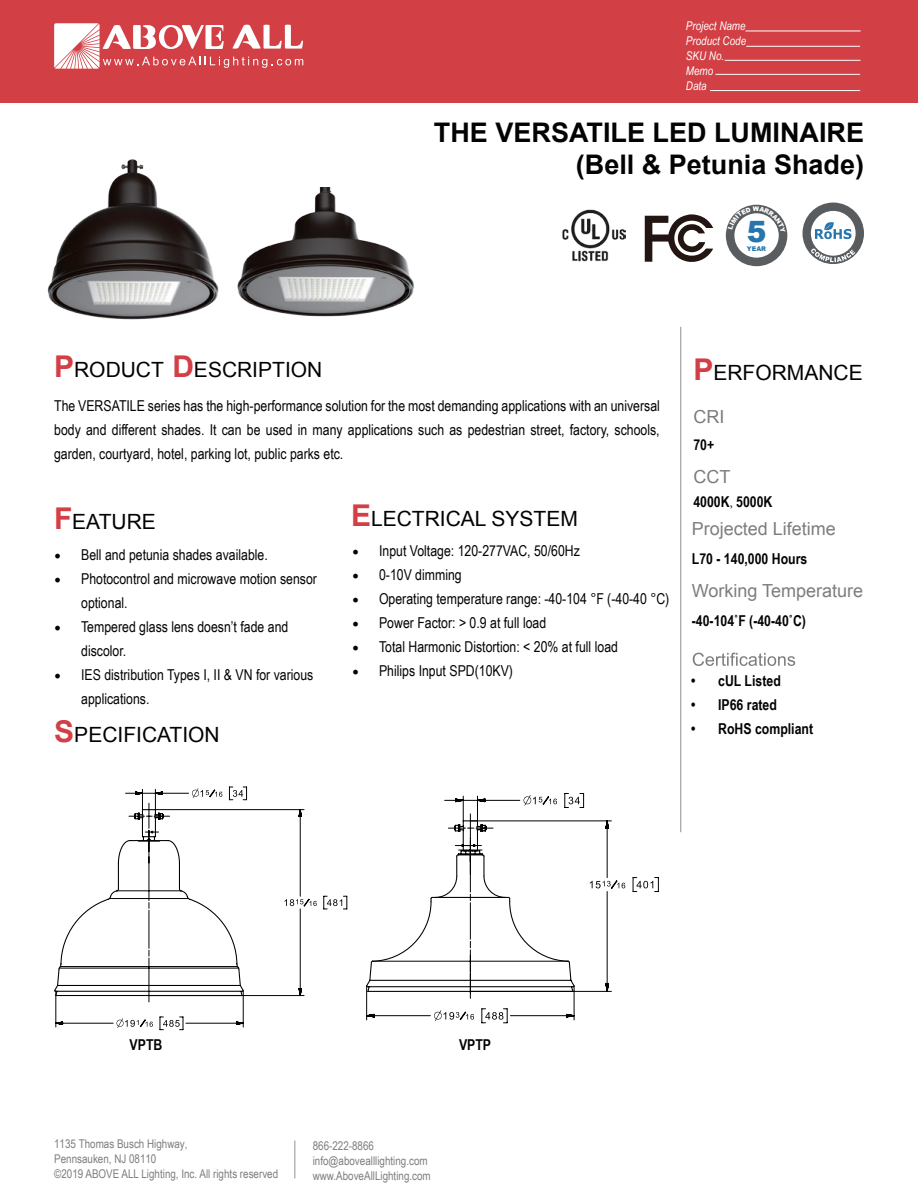
<style>
.page{position:relative;width:918px;height:1188px;background:#fff}
.page>*{position:absolute;margin:0;border:0;box-sizing:border-box;transform-origin:0 0}
.t1{font:900 29.4px "Arial";color:#2675ad}
.t2{font:700 27px/32.4px "Arial";color:#030303;text-align:right}
.t3{font:21px "Arial";color:#030303}
.t4{font:18px "Arial";color:#7e7c80}
.t5{font:15px/24px "Arial Narrow";color:#030303}
.t6{font:700 15px "Arial Narrow";color:#030303}
.t7{font:12px/15px "Arial Narrow";color:#7e7c80}
.t8{font:italic 12px/15px "Arial Narrow";color:#fff}
.t9{font:900 6.45px "Arial";color:#2675ad}
.t10{font:900 6.45px "Arial";color:#fff}
.s1{font-weight:700;font-size:30px;color:#d23f45}
.s2{font-family:"Minion Pro";font-size:18px}
.s3{font-family:"Arial"}
.s4{font-family:"Adobe Song Std";font-weight:300}
</style>
<div class="page">
<div style="left:0;top:0;width:918px;height:103px;background:#d23f45"></div>
<svg style="left:54px;top:23px;width:249px;height:46px"></svg>
<hr style="left:294px;top:1141px;width:1px;height:37px;background:#8e9097">
<svg style="left:693px;top:653px;width:102px;height:13px"></svg>
<img style="left:47px;top:159px;width:172px;height:161px">
<img style="left:237px;top:188px;width:177px;height:129px">
<svg style="left:645px;top:214px;width:68px;height:48px"></svg>
<div style="left:803px;top:203px;width:61px;height:61px;background:#595c5f;border-radius:50%"></div>
<div style="left:811px;top:211px;width:45px;height:45px;background:#fff;border-radius:50%"></div>
<svg style="left:811px;top:249px;width:44px;height:13px"></svg>
<svg style="left:815px;top:222px;width:37px;height:17px"></svg>
<svg style="left:55px;top:787px;width:292px;height:243px"></svg>
<svg style="left:366px;top:793px;width:293px;height:230px"></svg>
<div style="left:726px;top:205px;width:61px;height:61px;background:#5a5d60;border-radius:50%"></div>
<div style="left:734px;top:213px;width:45px;height:45px;background:#fff;border-radius:50%"></div>
<img style="left:562px;top:209px;width:63px;height:53px">
<hr style="left:680px;top:327px;width:1px;height:505px;background:#8e9097">
<hr style="left:745px;top:31px;width:116px;height:1px;background:#fff">
<hr style="left:746px;top:46px;width:114px;height:1px;background:#fff">
<hr style="left:725px;top:60px;width:135px;height:1px;background:#fff">
<hr style="left:715px;top:74px;width:145px;height:1px;background:#fff">
<hr style="left:710px;top:90px;width:150px;height:1px;background:#fff">
<svg style="left:728px;top:207px;width:23px;height:22px"></svg>
<svg style="left:759px;top:207px;width:27px;height:25px"></svg>
<p class="t8" style="left:686px;top:18px;width:62px">Project Name<br>Product Code<br>SKU No.<br>Memo<br>Data</p>
<h2 class="t2" style="left:434px;top:117px;width:432px">THE VERSATILE LED LUMINAIRE (Bell &amp; Petunia Shade)</h2>
<p class="t10" style="left:753px;top:204px;width:8px">W</p>
<h1 class="t1" style="left:747px;top:210px;width:21px">5</h1>
<p class="t9" style="left:747px;top:244px;width:21px">YEAR</p>
<h3 class="t3" style="left:54px;top:356px;width:270px"><span class="s1">P</span>RODUCT <span class="s1">D</span>ESCRIPTION</h3>
<p class="t5" style="left:54px;top:393px;width:607px;text-align:justify">The VERSATILE series has the high-performance solution for the most demanding applications with an universal body and different shades. It can be used in many applications such as pedestrian street, factory, schools, garden, courtyard, hotel, parking lot, public parks etc.</p>
<h3 class="t3" style="left:54px;top:508px;width:103px"><span class="s1">F</span>EATURE</h3>
<p class="t5" style="left:54px;top:542px;width:215px"><span class="s2">•</span> Bell and petunia shades available.</p>
<p class="t5" style="left:81px;top:566px;width:237px;text-indent:-27px"><span class="s2">•</span> Photocontrol and microwave motion sensor optional.</p>
<p class="t5" style="left:81px;top:614px;width:209px;text-indent:-27px"><span class="s2">•</span> Tempered glass lens doesn’t fade and discolor.</p>
<p class="t5" style="left:81px;top:662px;width:234px;text-indent:-27px"><span class="s2">•</span> IES distribution Types I, II &amp; VN for various applications.</p>
<h3 class="t3" style="left:54px;top:721px;width:167px"><span class="s1">S</span>PECIFICATION</h3>
<h3 class="t3" style="left:351px;top:505px;width:228px"><span class="s1">E</span>LECTRICAL SYSTEM</h3>
<p class="t5" style="left:352px;top:538px;width:229px"><span class="s2">•</span> Input Voltage: 120-277VAC, 50/60Hz</p>
<p class="t5" style="left:352px;top:562px;width:111px"><span class="s2">•</span> 0-10V dimming</p>
<p class="t5" style="left:352px;top:586px;width:319px"><span class="s2">•</span> Operating temperature range: -40-104 <span class="s3">°</span>F (-40-40 <span class="s3">°</span>C)</p>
<p class="t5" style="left:352px;top:610px;width:196px"><span class="s2">•</span> Power Factor: &gt; 0.9 at full load</p>
<p class="t5" style="left:352px;top:634px;width:267px"><span class="s2">•</span> Total Harmonic Distortion: &lt; 20% at full load</p>
<p class="t5" style="left:352px;top:658px;width:162px"><span class="s2">•</span> Philips Input SPD(10KV)</p>
<h3 class="t3" style="left:693px;top:359px;width:171px"><span class="s1">P</span>ERFORMANCE</h3>
<p class="t4" style="left:693px;top:405px;width:32px">CRI</p>
<p class="t6" style="left:693px;top:433px;width:22px">70+</p>
<p class="t4" style="left:693px;top:465px;width:38px">CCT</p>
<p class="t4" style="left:692px;top:517px;width:146px">Projected Lifetime</p>
<p class="t6" style="left:693px;top:490px;width:81px">4000K<span class="s4">,</span> 5000K</p>
<p class="t6" style="left:692px;top:547px;width:117px">L70 - 140,000 Hours</p>
<p class="t4" style="left:692px;top:579px;width:173px">Working Temperature</p>
<p class="t6" style="left:692px;top:609px;width:116px">-40-104˚F (-40-40˚C)</p>
<p class="t6" style="left:691px;top:670px;width:91px">• cUL Listed</p>
<p class="t6" style="left:691px;top:694px;width:87px">• IP66 rated</p>
<p class="t6" style="left:691px;top:718px;width:123px">• RoHS compliant</p>
<p class="t6" style="left:130px;top:1034px;width:34px">VPTB</p>
<p class="t6" style="left:459px;top:1034px;width:34px">VPTP</p>
<p class="t7" style="left:54px;top:1136px;width:226px">1135 Thomas Busch Highway,<br>Pennsauken, NJ 08110<br>©2019 ABOVE ALL Lighting, Inc. All rights reserved</p>
<p class="t7" style="left:313px;top:1138px;width:120px">866-222-8866 info@abovealllighting.com www.AboveAllLighting.com</p>
</div>
